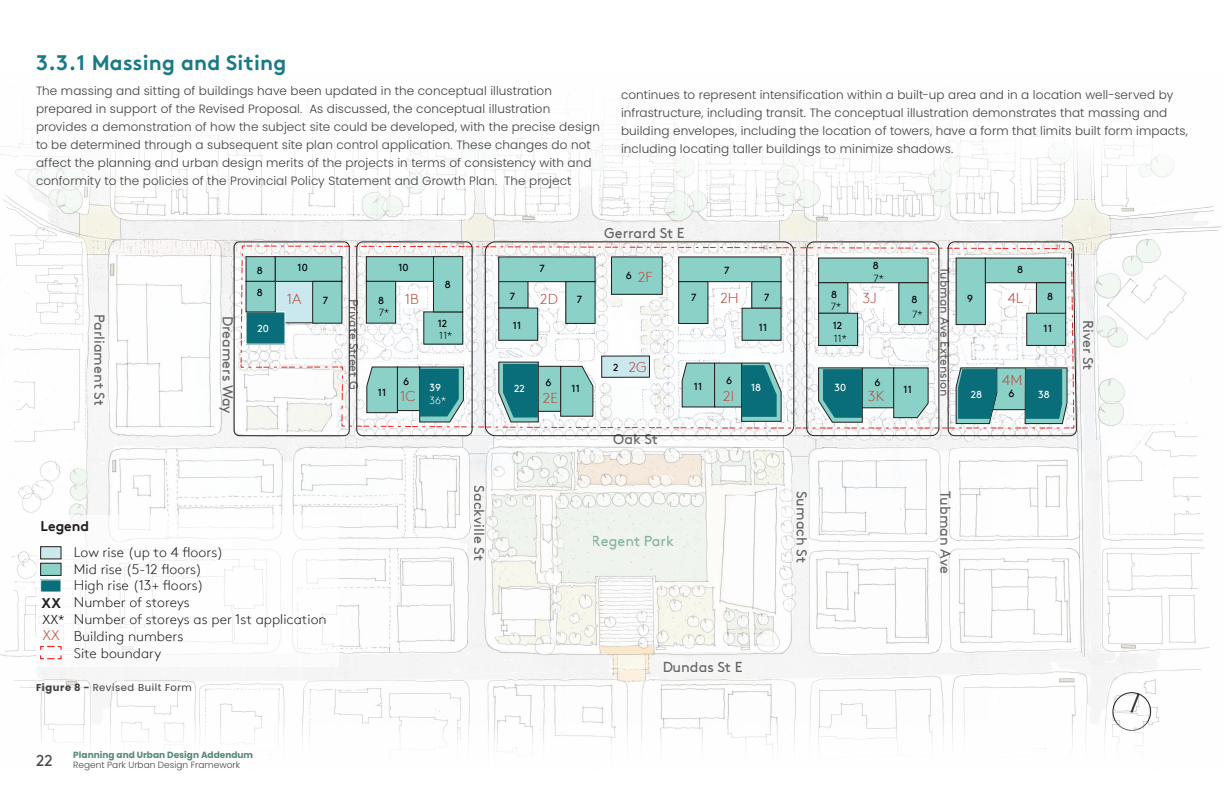
<style>
.page{position:relative;width:1224px;height:792px;background:#fff}
.page>*{position:absolute;margin:0;border:0;box-sizing:border-box;transform-origin:0 0}
._1_1_1_Sub_Heading{font:700 21px "Brown TT";letter-spacing:.01em;color:#1a7b86}
.t1{font:16px "Brown TT";color:#414042}
.t2{font:14.4px "Brown TT";color:#231f20}
.t3{font:300 14.4px "Brown TT";color:#bd4f45}
.t4{font:14.4px "Brown TT";color:#549581}
.t5{font:300 14px/16.8px "Brown TT";color:#231f20}
.t6{font:700 14px "Brown TT";color:#231f20}
.t7{font:300 14px "Brown TT";color:#bd4f45}
.t8{font:300 12.9px "Brown TT";color:#000001}
.t9{font:12.3px "Brown TT";color:#231f20}
._2_Body_Text{font:300 12px/18px "Poppins";letter-spacing:.01em;color:#414042}
.t10{font:10.3px "Brown TT";letter-spacing:.025em;color:#000001}
.t11{font:10.3px "Brown TT";color:#fff}
.t12{font:300 10.3px "Brown TT";color:#000001}
.t13{font:300 10.3px "Brown TT";color:#fff}
._3_Figure_Caption__i{font:10px "Poppins";letter-spacing:.055em;color:#414042}
.t14{font:700 9px "Poppins";color:#4d806f}
.t15{font:300 9px "Poppins";color:#414042}
.s1{font-weight:700}
</style>
<div class="page">
<img style="left:0;top:112px;width:1221px;height:638px">
<div style="left:87px;top:213px;width:26px;height:26px;background:#f5f3e4"></div>
<svg style="left:467px;top:213px;width:25px;height:28px"></svg>
<svg style="left:788px;top:215px;width:26px;height:26px"></svg>
<div style="left:1063px;top:215px;width:42px;height:29px;background:#f3f2e3"></div>
<svg style="left:240px;top:241px;width:837px;height:195px"></svg>
<div style="left:485px;top:242px;width:309px;height:194px;border:1px solid #231f20;border-radius:10px"></div>
<div style="left:234px;top:242px;width:116px;height:194px;border:1px solid #231f20;border-radius:5px"></div>
<div style="left:807px;top:242px;width:132px;height:194px;border:1px solid #231f20;border-radius:7px"></div>
<div style="left:357px;top:242px;width:115px;height:194px;border:1px solid #231f20;border-radius:6px"></div>
<div style="left:1113px;top:692px;width:38px;height:39px;border:1px solid #231f20;border-radius:50%"></div>
<svg style="left:1130px;top:693px;width:10px;height:20px"></svg>
<div style="left:36px;top:515px;width:303px;height:152px;background:#fff"></div>
<div style="left:41px;top:547px;width:20px;height:12px;background:#cbe9ea"></div>
<div style="left:41px;top:563px;width:20px;height:12px;background:#8bd1c7"></div>
<div style="left:40px;top:563px;width:21px;height:13px;border:1px solid #231f20"></div>
<div style="left:41px;top:580px;width:20px;height:12px;background:#096e79"></div>
<svg style="left:39px;top:645px;width:23px;height:15px"></svg>
<h3 class="_1_1_1_Sub_Heading" style="left:36px;top:50px;width:252px">3.3.1 Massing and Siting</h3>
<p class="_2_Body_Text" style="left:36px;top:82px;width:565px">The massing and sitting of buildings have been updated in the conceptual illustration prepared in support of the Revised Proposal. As discussed, the conceptual illustration provides a demonstration of how the subject site could be developed, with the precise design to be determined through a subsequent site plan control application. These changes do not affect the planning and urban design merits of the projects in terms of consistency with and conformity to the policies of the Provincial Policy Statement and Growth Plan. The project</p>
<p class="_2_Body_Text" style="left:621px;top:85px;width:569px">continues to represent intensification within a built-up area and in a location well-served by infrastructure, including transit. The conceptual illustration demonstrates that massing and building envelopes, including the location of towers, have a form that limits built form impacts, including locating taller buildings to minimize shadows.</p>
<p class="t2" style="left:108px;top:314px;width:93px;rotate:90deg">Parliament St</p>
<p class="t2" style="left:236px;top:316px;width:100px;rotate:90deg">Dreamers Way</p>
<p class="t2" style="left:604px;top:225px;width:82px">Gerrard St E</p>
<p class="t10" style="left:257px;top:264px;width:7px">8</p>
<p class="t10" style="left:257px;top:287px;width:7px">8</p>
<p class="t11" style="left:257px;top:323px;width:13px">20</p>
<p class="t10" style="left:873px;top:260px;width:7px">8</p>
<p class="t10" style="left:298px;top:262px;width:12px">10</p>
<p class="t10" style="left:398px;top:262px;width:12px">10</p>
<p class="t10" style="left:540px;top:262px;width:7px">7</p>
<p class="t10" style="left:724px;top:264px;width:7px">7</p>
<p class="t10" style="left:1017px;top:264px;width:7px">8</p>
<p class="t9" style="left:952px;top:267px;width:132px;rotate:90deg">Tubman Ave Extension</p>
<p class="t10" style="left:626px;top:269px;width:8px">6</p>
<p class="t3" style="left:638px;top:269px;width:16px">2F</p>
<p class="t12" style="left:874px;top:273px;width:12px">7*</p>
<p class="t10" style="left:445px;top:278px;width:7px">8</p>
<p class="t10" style="left:764px;top:291px;width:7px">7</p>
<p class="t10" style="left:831px;top:288px;width:7px">8</p>
<p class="t3" style="left:287px;top:291px;width:16px">1A</p>
<p class="t3" style="left:405px;top:291px;width:16px">1B</p>
<p class="t3" style="left:540px;top:291px;width:19px">2D</p>
<p class="t3" style="left:720px;top:290px;width:20px">2H</p>
<p class="t3" style="left:862px;top:290px;width:16px">3J</p>
<p class="t3" style="left:1008px;top:290px;width:17px">4L</p>
<p class="t10" style="left:510px;top:290px;width:7px">7</p>
<p class="t10" style="left:577px;top:293px;width:7px">7</p>
<p class="t10" style="left:691px;top:292px;width:7px">7</p>
<p class="t10" style="left:513px;top:319px;width:10px">11</p>
<p class="t10" style="left:759px;top:321px;width:10px">11</p>
<p class="t10" style="left:1047px;top:291px;width:7px">8</p>
<p class="t10" style="left:323px;top:295px;width:7px">7</p>
<p class="t10" style="left:378px;top:295px;width:7px">8</p>
<p class="t10" style="left:912px;top:293px;width:7px">8</p>
<p class="t10" style="left:967px;top:292px;width:8px">9</p>
<p class="t9" style="left:361px;top:299px;width:92px;rotate:90deg">Private Street G</p>
<p class="t12" style="left:831px;top:301px;width:12px">7*</p>
<p class="t12" style="left:379px;top:307px;width:12px">7*</p>
<p class="t12" style="left:912px;top:308px;width:12px">7*</p>
<p class="t10" style="left:438px;top:317px;width:11px">12</p>
<p class="t10" style="left:833px;top:320px;width:11px">12</p>
<p class="t10" style="left:1044px;top:322px;width:10px">11</p>
<p class="t12" style="left:439px;top:330px;width:15px">11*</p>
<p class="t12" style="left:834px;top:333px;width:15px">11*</p>
<p class="t3" style="left:629px;top:359px;width:19px">2G</p>
<p class="t10" style="left:613px;top:361px;width:7px">2</p>
<p class="t3" style="left:1002px;top:372px;width:22px">4M</p>
<p class="t10" style="left:403px;top:375px;width:8px">6</p>
<p class="t10" style="left:546px;top:376px;width:8px">6</p>
<p class="t10" style="left:726px;top:374px;width:8px">6</p>
<p class="t10" style="left:875px;top:376px;width:8px">6</p>
<p class="t11" style="left:429px;top:381px;width:13px">39</p>
<p class="t11" style="left:514px;top:382px;width:12px">22</p>
<p class="t10" style="left:571px;top:382px;width:10px">11</p>
<p class="t10" style="left:694px;top:381px;width:10px">11</p>
<p class="t11" style="left:751px;top:382px;width:12px">18</p>
<p class="t11" style="left:835px;top:381px;width:13px">30</p>
<p class="t10" style="left:903px;top:384px;width:10px">11</p>
<p class="t10" style="left:378px;top:387px;width:10px">11</p>
<p class="t10" style="left:1008px;top:388px;width:8px">6</p>
<p class="t11" style="left:971px;top:388px;width:13px">28</p>
<p class="t11" style="left:1038px;top:388px;width:13px">38</p>
<p class="t3" style="left:400px;top:388px;width:17px">1C</p>
<p class="t3" style="left:543px;top:389px;width:16px">2E</p>
<p class="t3" style="left:723px;top:388px;width:12px">2I</p>
<p class="t3" style="left:868px;top:388px;width:18px">3K</p>
<p class="t13" style="left:430px;top:395px;width:18px">36*</p>
<p class="t2" style="left:613px;top:431px;width:46px">Oak St</p>
<p class="t6" style="left:41px;top:517px;width:50px">Legend</p>
<p class="t6" style="left:41px;top:594px;width:21px">XX</p>
<p class="t7" style="left:43px;top:628px;width:19px">XX</p>
<p class="t8" style="left:43px;top:612px;width:24px">XX*</p>
<p class="t5" style="left:74px;top:544px;width:254px">Low rise (up to 4 floors)<br>Mid rise (5-12 floors)<br>High rise (13+ floors)<br>Number of storeys<br>Number of storeys as per 1st application<br>Building numbers<br>Site boundary</p>
<p class="_3_Figure_Caption__i" style="left:36px;top:682px;width:157px"><span class="s1">Figure 8 -</span> Revised Built Form</p>
<h2 class="t1" style="left:36px;top:751px;width:18px">22</h2>
<p class="t14" style="left:73px;top:750px;width:181px">Planning and Urban Design Addendum</p>
<p class="t15" style="left:73px;top:760px;width:168px">Regent Park Urban Design Framework</p>
<p class="t2" style="left:488px;top:485px;width:77px;rotate:90deg">Sackville St</p>
<p class="t4" style="left:592px;top:532px;width:84px">Regent Park</p>
<p class="t2" style="left:662px;top:658px;width:82px">Dundas St E</p>
<p class="t2" style="left:810px;top:491px;width:74px;rotate:90deg">Sumach St</p>
<p class="t2" style="left:954px;top:491px;width:84px;rotate:90deg">Tubman Ave</p>
<p class="t2" style="left:1097px;top:320px;width:52px;rotate:90deg">River St</p>
</div>
